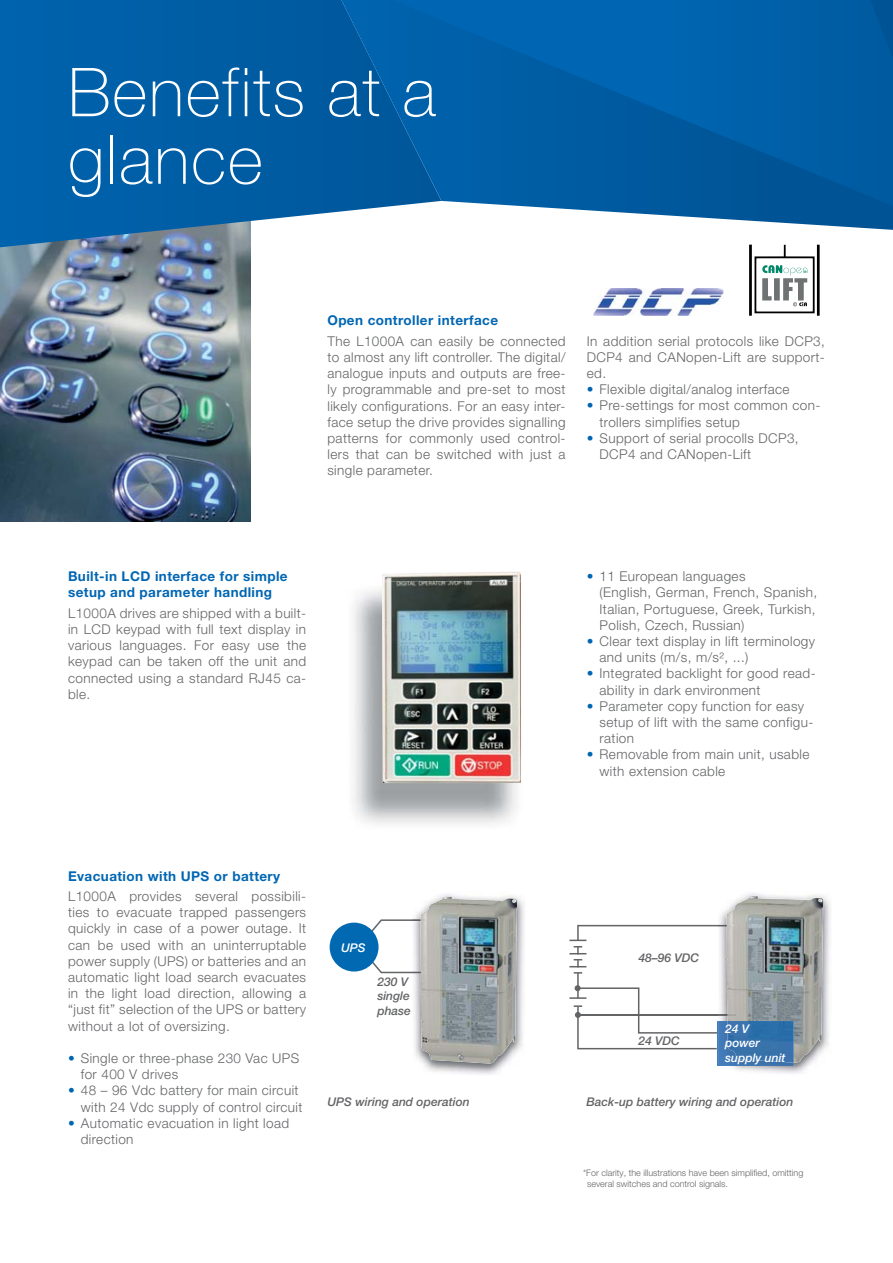
<style>
.page{position:relative;width:893px;height:1263px;background:#fff}
.page>*{position:absolute;margin:0;border:0;box-sizing:border-box;transform-origin:0 0}
.t1{font:100 67.5px/67.5px "Helvetica Neue LT Pro";letter-spacing:.025em;color:#fff}
.t2{font:300 13.5px/16.2px "Helvetica Neue LT Pro";letter-spacing:.03em;color:#636466}
.t3{font:700 13.5px/16.2px "Helvetica Neue LT Pro";letter-spacing:.03em;color:#0066b3}
.t4{font:italic 500 12px/14.4px "Helvetica Neue LT Pro";color:#636466}
.t5{font:italic 500 12px/14.4px "Helvetica Neue LT Pro";color:#fff}
.t6{font:300 9px/10.8px "Helvetica Neue LT Pro";color:#636466}
.s1{color:#0066b3}
</style>
<div class="page">
<img style="left:0;top:249px;width:251px;height:272px">
<svg style="left:0;top:0;width:335px;height:249px;background:#0d65a8"></svg>
<svg style="left:335px;top:0;width:558px;height:230px"></svg>
<svg style="left:364px;top:0;width:529px;height:211px;background:#0360a7"></svg>
<svg style="left:865px;top:0;width:28px;height:91px;background:#00589d"></svg>
<img style="left:593px;top:289px;width:130px;height:27px">
<svg style="left:749px;top:245px;width:71px;height:71px"></svg>
<img style="left:382px;top:571px;width:139px;height:212px">
<img style="left:718px;top:893px;width:112px;height:181px">
<img style="left:726px;top:896px;width:97px;height:167px">
<div style="left:330px;top:923px;width:49px;height:48px;background:#0069b1;border-radius:50%"></div>
<hr style="left:717px;top:1021px;width:1px;height:45px;background:#437dbc">
<img style="left:718px;top:1050px;width:76px;height:16px">
<img style="left:727px;top:1021px;width:67px;height:42px">
<svg style="left:569px;top:925px;width:167px;height:48px"></svg>
<hr style="left:577px;top:973px;width:2px;height:25px;background:#636466">
<svg style="left:569px;top:985px;width:167px;height:65px"></svg>
<img style="left:412px;top:894px;width:112px;height:181px">
<img style="left:420px;top:896px;width:97px;height:167px">
<svg style="left:371px;top:919px;width:54px;height:13px"></svg>
<svg style="left:371px;top:960px;width:54px;height:13px"></svg>
<h1 class="t1" style="left:68px;top:67px;width:369px">Benefits at a glance</h1>
<p class="t3" style="left:327px;top:314px;width:172px">Open controller interface</p>
<p class="t2" style="left:327px;top:335px;width:240px;text-align:justify">The L1000A can easily be connected to almost any lift controller. The digital/ analogue inputs and outputs are free&shy;ly programmable and pre-set to most likely configurations. For an easy inter&shy;face setup the drive provides signalling patterns for commonly used control&shy;lers that can be switched with just a single parameter.</p>
<p class="t2" style="left:587px;top:334px;width:240px;text-align:justify">In addition serial protocols like DCP3, DCP4 and CANopen-Lift are support&shy;ed.</p>
<p class="t2" style="left:587px;top:383px;width:204px"><span class="s1">•</span> Flexible digital/analog interface</p>
<p class="t2" style="left:600px;top:399px;width:222px;text-indent:-13px"><span class="s1">•</span> Pre-settings for most common con&shy;trollers simplifies setup</p>
<p class="t2" style="left:600px;top:431px;width:201px;text-indent:-13px"><span class="s1">•</span> Support of serial procolls DCP3,<br>DCP4 and CANopen-Lift</p>
<p class="t3" style="left:68px;top:570px;width:221px">Built-in LCD interface for simple setup and parameter handling</p>
<p class="t2" style="left:68px;top:606px;width:240px;text-align:justify">L1000A drives are shipped with a built&shy;in LCD keypad with full text display in various languages. For easy use the keypad can be taken off the unit and connected using a standard RJ45 ca&shy;ble.</p>
<p class="t2" style="left:600px;top:570px;width:219px;text-indent:-13px"><span class="s1">•</span> 11 European languages<br>(English, German, French, Spanish,<br>Italian, Portuguese, Greek, Turkish,<br>Polish, Czech, Russian)</p>
<p class="t2" style="left:600px;top:635px;width:217px;text-indent:-13px"><span class="s1">•</span> Clear text display in lift terminology and units (m/s, m/s², ...)</p>
<p class="t2" style="left:600px;top:667px;width:218px;text-indent:-13px"><span class="s1">•</span> Integrated backlight for good read&shy;ability in dark environment</p>
<p class="t2" style="left:600px;top:699px;width:215px;text-indent:-13px"><span class="s1">•</span> Parameter copy function for easy setup of lift with the same configu&shy;ration</p>
<p class="t2" style="left:600px;top:748px;width:211px;text-indent:-13px"><span class="s1">•</span> Removable from main unit, usable with extension cable</p>
<p class="t3" style="left:68px;top:869px;width:214px">Evacuation with UPS or battery</p>
<p class="t2" style="left:68px;top:890px;width:240px;text-align:justify">L1000A provides several possibili&shy;ties to evacuate trapped passengers quickly in case of a power outage. It can be used with an uninterruptable power supply (UPS) or batteries and an automatic light load search evacuates in the light load direction, allowing a “just fit” selection of the UPS or battery without a lot of oversizing.</p>
<p class="t2" style="left:81px;top:1052px;width:220px;text-indent:-13px"><span class="s1">•</span> Single or three-phase 230 Vac UPS for 400 V drives</p>
<p class="t2" style="left:68px;top:1084px;width:236px;text-align:right"><span class="s1">•</span> 48 – 96 Vdc battery for main circuit with 24 Vdc supply of control circuit</p>
<p class="t2" style="left:81px;top:1116px;width:210px;text-indent:-13px"><span class="s1">•</span> Automatic evacuation in light load direction</p>
<p class="t5" style="left:341px;top:942px;width:26px">UPS</p>
<p class="t4" style="left:377px;top:976px;width:35px">230 V single phase</p>
<p class="t4" style="left:638px;top:951px;width:62px">48–96 VDC</p>
<p class="t4" style="left:638px;top:1035px;width:43px">24 VDC</p>
<p class="t5" style="left:725px;top:1023px;width:62px">24 V power supply unit</p>
<p class="t4" style="left:327px;top:1096px;width:144px">UPS wiring and operation</p>
<p class="t4" style="left:586px;top:1096px;width:208px">Back-up battery wiring and operation</p>
<p class="t6" style="left:587px;top:1169px;width:218px;text-indent:-4px">*For clarity, the illustrations have been simplified, omitting several switches and control signals.</p>
</div>
